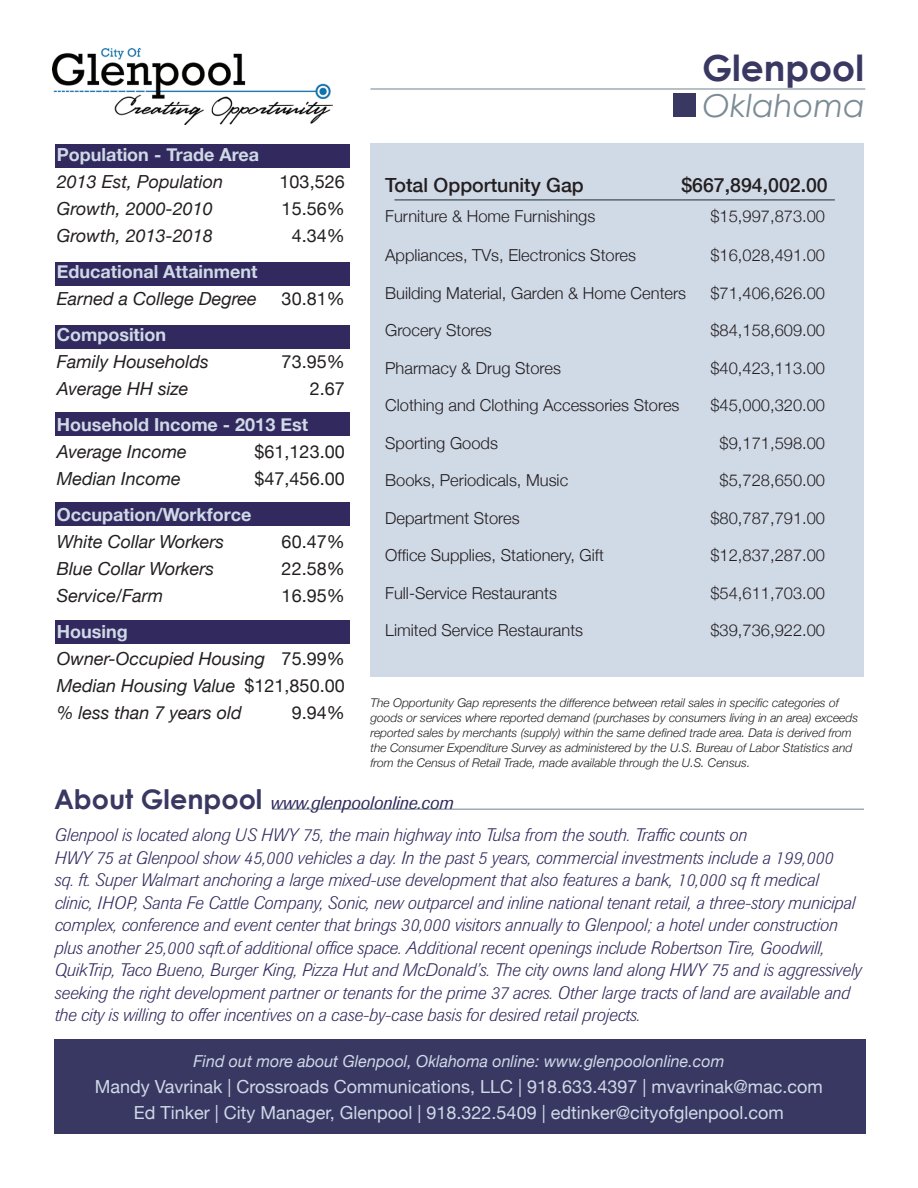
<style>
.page{position:relative;width:918px;height:1188px;background:#fff}
.page>*{position:absolute;margin:0;border:0;box-sizing:border-box;transform-origin:0 0}
.t1{font:700 36px "Century Gothic";color:#393862}
.t2{font:italic 31.5px "Century Gothic";color:#7b8c95}
.t3{font:500 19.5px "Helvetica Neue";color:#231f20}
.t4{font:italic 300 18px/22.5px "Imago";color:#322a5e}
.t5{font:italic 18px/27px "Helvetica Neue";color:#231f20}
.t6{font:18px/26.2px "Helvetica Neue";color:#d0d9e6;text-align:center}
.t7{font:700 18px "Helvetica Neue";color:#d0d9e6}
.t8{font:18px "Helvetica Neue";color:#231f20}
.t9{font:italic 18px "Imago";color:#322a5e}
.t10{font:300 16.5px "Helvetica Neue";color:#231f20}
.t11{font:italic 16.5px "Helvetica Neue";color:#d0d9e6}
.t12{font:italic 300 12px/15px "Helvetica Neue";color:#231f20}
.s1{font-weight:700;font-style:normal;color:#d0d9e6}
.s2{font-style:normal}
.s3{font-family:"Century Gothic";font-weight:700;font-style:normal;font-size:27px;color:#393862}
</style>
<div class="page">
<div style="left:56px;top:144px;width:294px;height:23px;background:#322a5e"></div>
<div style="left:56px;top:262px;width:294px;height:24px;background:#322a5e"></div>
<div style="left:56px;top:326px;width:294px;height:23px;background:#322a5e"></div>
<div style="left:56px;top:412px;width:294px;height:23px;background:#322a5e"></div>
<div style="left:56px;top:502px;width:294px;height:24px;background:#322a5e"></div>
<div style="left:56px;top:620px;width:294px;height:24px;background:#322a5e"></div>
<img style="left:52px;top:49px;width:281px;height:76px">
<div style="left:370px;top:143px;width:494px;height:533px;background:#d0d9e6"></div>
<div style="left:54px;top:1040px;width:812px;height:94px;background:#393862"></div>
<div style="left:673px;top:94px;width:23px;height:23px;background:#393862"></div>
<hr style="left:370px;top:88px;width:495px;height:2px;background:#9dacb5">
<hr style="left:394px;top:199px;width:441px;height:2px;background:#5a676e">
<hr style="left:272px;top:808px;width:592px;height:2px;background:#9dacb5">
<h1 class="t1" style="left:702px;top:45px;width:163px">Glenpool</h1>
<h2 class="t2" style="left:703px;top:86px;width:163px">Oklahoma</h2>
<p class="t7" style="left:57px;top:140px;width:204px">Population - Trade Area</p>
<p class="t5" style="left:57px;top:169px;width:168px">2013 Est, Population</p>
<p class="t8" style="left:280px;top:168px;width:67px">103,526</p>
<p class="t5" style="left:57px;top:196px;width:158px">Growth, 2000-2010</p>
<p class="t8" style="left:282px;top:195px;width:65px">15.56%</p>
<p class="t5" style="left:57px;top:223px;width:158px">Growth, 2013-2018</p>
<p class="t8" style="left:292px;top:222px;width:55px">4.34%</p>
<p class="t7" style="left:57px;top:257px;width:202px">Educational Attainment</p>
<p class="t5" style="left:57px;top:286px;width:202px">Earned a College Degree</p>
<p class="t8" style="left:282px;top:285px;width:65px">30.81%</p>
<p class="t7" style="left:57px;top:320px;width:111px">Composition</p>
<p class="t5" style="left:57px;top:349px;width:153px">Family Households</p>
<p class="t8" style="left:282px;top:348px;width:65px">73.95%</p>
<p class="t5" style="left:57px;top:376px;width:133px">Average HH size</p>
<p class="t8" style="left:310px;top:375px;width:37px">2.67</p>
<p class="t7" style="left:57px;top:410px;width:253px">Household Income - 2013 Est</p>
<p class="t5" style="left:57px;top:439px;width:132px">Average Income</p>
<p class="t8" style="left:255px;top:438px;width:92px">$61,123.00</p>
<p class="t5" style="left:57px;top:466px;width:126px">Median Income</p>
<p class="t8" style="left:255px;top:465px;width:92px">$47,456.00</p>
<p class="t7" style="left:57px;top:500px;width:196px">Occupation/Workforce</p>
<p class="t5" style="left:57px;top:529px;width:169px">White Collar Workers</p>
<p class="t8" style="left:282px;top:528px;width:65px">60.47%</p>
<p class="t5" style="left:57px;top:556px;width:159px">Blue Collar Workers</p>
<p class="t8" style="left:282px;top:555px;width:65px">22.58%</p>
<p class="t5" style="left:57px;top:583px;width:108px">Service/Farm</p>
<p class="t8" style="left:282px;top:582px;width:65px">16.95%</p>
<p class="t5" style="left:57px;top:619px;width:290px"><span class="s1">Housing<br></span>Owner-Occupied Housing <span class="s2">75.99%<br></span>Median Housing Value <span class="s2">$121,850.00 </span>% less than 7 years old</p>
<p class="t3" style="left:385px;top:169px;width:200px">Total Opportunity Gap</p>
<p class="t3" style="left:681px;top:169px;width:148px">$667,894,002.00</p>
<p class="t10" style="left:385px;top:203px;width:212px">Furniture &amp; Home Furnishings</p>
<p class="t10" style="left:710px;top:203px;width:116px">$15,997,873.00</p>
<p class="t10" style="left:385px;top:242px;width:252px">Appliances, TVs, Electronics Stores</p>
<p class="t10" style="left:710px;top:242px;width:116px">$16,028,491.00</p>
<p class="t10" style="left:385px;top:279px;width:303px">Building Material, Garden &amp; Home Centers</p>
<p class="t10" style="left:710px;top:279px;width:116px">$71,406,626.00</p>
<p class="t10" style="left:385px;top:317px;width:108px">Grocery Stores</p>
<p class="t10" style="left:710px;top:317px;width:116px">$84,158,609.00</p>
<p class="t10" style="left:385px;top:354px;width:177px">Pharmacy &amp; Drug Stores</p>
<p class="t10" style="left:710px;top:354px;width:116px">$40,423,113.00</p>
<p class="t10" style="left:385px;top:392px;width:296px">Clothing and Clothing Accessories Stores</p>
<p class="t10" style="left:710px;top:392px;width:116px">$45,000,320.00</p>
<p class="t10" style="left:385px;top:429px;width:114px">Sporting Goods</p>
<p class="t10" style="left:720px;top:429px;width:107px">$9,171,598.00</p>
<p class="t10" style="left:385px;top:467px;width:185px">Books, Periodicals, Music</p>
<p class="t10" style="left:720px;top:467px;width:107px">$5,728,650.00</p>
<p class="t10" style="left:385px;top:504px;width:136px">Department Stores</p>
<p class="t10" style="left:710px;top:504px;width:116px">$80,787,791.00</p>
<p class="t10" style="left:385px;top:542px;width:220px">Office Supplies, Stationery, Gift</p>
<p class="t10" style="left:710px;top:542px;width:116px">$12,837,287.00</p>
<p class="t10" style="left:385px;top:579px;width:173px">Full-Service Restaurants</p>
<p class="t10" style="left:710px;top:579px;width:116px">$54,611,703.00</p>
<p class="t10" style="left:385px;top:617px;width:200px">Limited Service Restaurants</p>
<p class="t10" style="left:710px;top:617px;width:116px">$39,736,922.00</p>
<p class="t12" style="left:370px;top:695px;width:489px">The Opportunity Gap represents the difference between retail sales in specific categories of goods or services where reported demand (purchases by consumers living in an area) exceeds reported sales by merchants (supply) within the same defined trade area. Data is derived from the Consumer Expenditure Survey as administered by the U.S. Bureau of Labor Statistics and from the Census of Retail Trade, made available through the U.S. Census.</p>
<p class="t9" style="left:54px;top:792px;width:401px"><span class="s3">About Glenpool</span> www.glenpoolonline.com</p>
<p class="t8" style="left:292px;top:699px;width:55px">9.94%</p>
<p class="t4" style="left:54px;top:824px;width:808px">Glenpool is located along US HWY 75, the main highway into Tulsa from the south. Traffic counts on<br>HWY 75 at Glenpool show 45,000 vehicles a day. In the past 5 years, commercial investments include a 199,000<br>sq. ft. Super Walmart anchoring a large mixed-use development that also features a bank, 10,000 sq ft medical<br>clinic, IHOP, Santa Fe Cattle Company, Sonic, new outparcel and inline national tenant retail, a three-story municipal complex, conference and event center that brings 30,000 visitors annually to Glenpool; a hotel under construction plus another 25,000 sqft.of additional office space. Additional recent openings include Robertson Tire, Goodwill, QuikTrip, Taco Bueno, Burger King, Pizza Hut and McDonald’s. The city owns land along HWY 75 and is aggressively seeking the right development partner or tenants for the prime 37 acres. Other large tracts of land are available and the city is willing to offer incentives on a case-by-case basis for desired retail projects.</p>
<p class="t11" style="left:193px;top:1049px;width:532px">Find out more about Glenpool, Oklahoma online: www.glenpoolonline.com</p>
<p class="t6" style="left:95px;top:1074px;width:730px">Mandy Vavrinak | Crossroads Communications, LLC | 918.633.4397 | mvavrinak@mac.com<br>Ed Tinker | City Manager, Glenpool | 918.322.5409 | edtinker@cityofglenpool.com</p>
</div>
